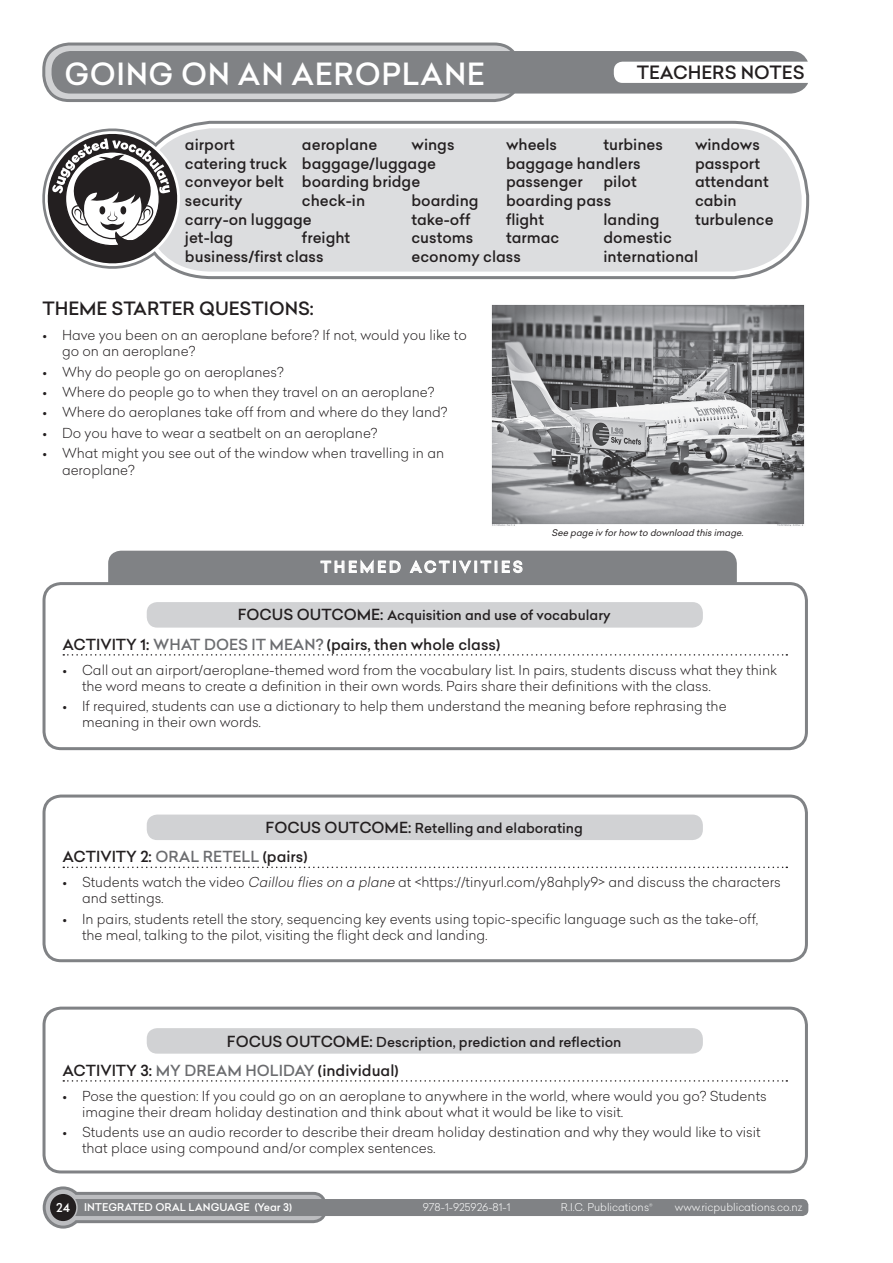
<style>
.page{position:relative;width:893px;height:1263px;background:#fff}
.page>*{position:absolute;margin:0;border:0;box-sizing:border-box;transform-origin:0 0}
.t1{font:500 30px "Celias";letter-spacing:.02em;color:#fff}
.t2{font:500 18px "Celias";color:#231f20}
.t3{font:500 15px "Celias";color:#231f20}
.t4{font:500 15px "Celias";letter-spacing:.19em;color:#fff}
.t5{font:300 13.5px/16.2px "Celias";color:#231f20}
.t6{font:500 13.5px "Celias";color:#231f20}
.t7{font:500 12px "Celias";color:#fff}
.t8{font:300 10.5px "Celias";color:#fff}
.t9{font:500 10.5px "Celias";color:#fff}
.t10{font:italic 9px "Celias";color:#231f20}
.s1{font-size:15px}
.s2{color:#6c6d70}
.s3{font-style:italic}
</style>
<div class="page">
<div style="left:135px;top:121px;width:674px;height:158px;border:10px solid #808285;border-radius:72px"></div>
<div style="left:140px;top:126px;width:664px;height:148px;background:#dcdddf;border-radius:72px"></div>
<div style="left:138px;top:124px;width:668px;height:152px;border:4px solid #fff;border-radius:72px"></div>
<svg style="left:42px;top:1186px;width:284px;height:43px"></svg>
<div style="left:53px;top:1199px;width:755px;height:17px;background:#808285;border-radius:6px"></div>
<div style="left:49px;top:1193px;width:28px;height:29px;background:#231f20;border-radius:50%"></div>
<div style="left:49px;top:1192px;width:29px;height:30px;border:2px solid #bcbdc0;border-radius:50%"></div>
<div style="left:44px;top:44px;width:476px;height:57px;background:#d1d2d4;border-radius:26px"></div>
<div style="left:42px;top:43px;width:479px;height:59px;border:3px solid #808285;border-radius:26px"></div>
<svg style="left:52px;top:51px;width:756px;height:43px;background:#919395"></svg>
<svg style="left:42px;top:125px;width:143px;height:151px"></svg>
<svg style="left:108px;top:551px;width:629px;height:31px;background:#86888b"></svg>
<svg style="left:63px;top:654px;width:724px;height:2px"></svg>
<div style="left:147px;top:602px;width:556px;height:26px;background:#d1d2d4;border-radius:10px"></div>
<div style="left:43px;top:582px;width:765px;height:168px;border:3px solid #808285;border-radius:17px"></div>
<svg style="left:63px;top:866px;width:724px;height:2px"></svg>
<div style="left:147px;top:814px;width:556px;height:26px;background:#d1d2d4;border-radius:10px"></div>
<div style="left:43px;top:794px;width:765px;height:168px;border:3px solid #808285;border-radius:17px"></div>
<svg style="left:63px;top:1080px;width:724px;height:2px"></svg>
<div style="left:147px;top:1028px;width:556px;height:26px;background:#d1d2d4;border-radius:10px"></div>
<div style="left:43px;top:1006px;width:765px;height:167px;border:3px solid #808285;border-radius:17px"></div>
<img style="left:491px;top:304px;width:314px;height:222px">
<h1 class="t1" style="left:64px;top:52px;width:422px">GOING ON AN AEROPLANE</h1>
<h2 class="t2" style="left:637px;top:60px;width:169px">TEACHERS NOTES</h2>
<p class="t3" style="left:185px;top:134px;width:51px">airport</p>
<p class="t3" style="left:302px;top:134px;width:77px">aeroplane</p>
<p class="t3" style="left:411px;top:134px;width:45px">wings</p>
<p class="t3" style="left:506px;top:134px;width:53px">wheels</p>
<p class="t3" style="left:603px;top:134px;width:61px">turbines</p>
<p class="t3" style="left:695px;top:134px;width:66px">windows</p>
<p class="t3" style="left:185px;top:153px;width:252px">catering truck baggage/luggage</p>
<p class="t3" style="left:506px;top:153px;width:136px">baggage handlers</p>
<p class="t3" style="left:695px;top:153px;width:67px">passport</p>
<p class="t3" style="left:185px;top:171px;width:237px">conveyor belt boarding bridge</p>
<p class="t3" style="left:506px;top:171px;width:78px">passenger</p>
<p class="t3" style="left:603px;top:171px;width:35px">pilot</p>
<p class="t3" style="left:695px;top:171px;width:75px">attendant</p>
<p class="t3" style="left:185px;top:190px;width:59px">security</p>
<p class="t3" style="left:302px;top:190px;width:65px">check-in</p>
<p class="t3" style="left:411px;top:190px;width:69px">boarding</p>
<p class="t3" style="left:506px;top:190px;width:107px">boarding pass</p>
<p class="t3" style="left:695px;top:190px;width:43px">cabin</p>
<p class="t3" style="left:185px;top:209px;width:128px">carry-on luggage</p>
<p class="t3" style="left:411px;top:209px;width:60px">take-off</p>
<p class="t3" style="left:506px;top:209px;width:40px">flight</p>
<p class="t3" style="left:603px;top:209px;width:57px">landing</p>
<p class="t3" style="left:695px;top:209px;width:80px">turbulence</p>
<p class="t3" style="left:185px;top:227px;width:50px">jet-lag</p>
<p class="t3" style="left:302px;top:227px;width:50px">freight</p>
<p class="t3" style="left:411px;top:227px;width:63px">customs</p>
<p class="t3" style="left:506px;top:227px;width:55px">tarmac</p>
<p class="t3" style="left:603px;top:227px;width:70px">domestic</p>
<p class="t3" style="left:185px;top:246px;width:140px">business/first class</p>
<p class="t3" style="left:411px;top:246px;width:111px">economy class</p>
<p class="t3" style="left:603px;top:246px;width:96px">international</p>
<h2 class="t2" style="left:43px;top:296px;width:273px">THEME STARTER QUESTIONS:</h2>
<p class="t5" style="left:62px;top:326px;width:406px;text-indent:-19px">• Have you been on an aeroplane before? If not, would you like to go on an aeroplane?</p>
<p class="t5" style="left:43px;top:363px;width:243px">• Why do people go on aeroplanes?</p>
<p class="t5" style="left:43px;top:384px;width:393px">• Where do people go to when they travel on an aeroplane?</p>
<p class="t5" style="left:43px;top:404px;width:406px">• Where do aeroplanes take off from and where do they land?</p>
<p class="t5" style="left:43px;top:424px;width:336px">• Do you have to wear a seatbelt on an aeroplane?</p>
<p class="t5" style="left:62px;top:445px;width:384px;text-indent:-19px">• What might you see out of the window when travelling in an aeroplane?</p>
<p class="t10" style="left:551px;top:526px;width:196px">See page iv forhow to download this image.</p>
<p class="t4" style="left:321px;top:556px;width:204px">THEMED ACTIVITIES</p>
<p class="t6" style="left:238px;top:606px;width:374px"><span class="s1">FOCUS OUTCOME:</span> Acquisition and use of vocabulary</p>
<p class="t3" style="left:63px;top:634px;width:439px">ACTIVITY 1: <span class="s2">WHAT DOES IT MEAN?</span> (pairs, then whole class)</p>
<p class="t5" style="left:82px;top:661px;width:697px;text-indent:-19px">• Call out an airport/aeroplane-themed word from the vocabulary list. In pairs, students discuss what they think the word means to create a definition in their own words. Pairs share their definitions with the class.</p>
<p class="t5" style="left:82px;top:698px;width:646px;text-indent:-19px">• If required, students can use a dictionary to help them understand the meaning before rephrasing the meaning in their own words.</p>
<p class="t6" style="left:266px;top:818px;width:319px"><span class="s1">FOCUS OUTCOME:</span> Retelling and elaborating</p>
<p class="t3" style="left:63px;top:846px;width:247px">ACTIVITY 2: <span class="s2">ORAL RETELL</span> (pairs)</p>
<p class="t5" style="left:82px;top:874px;width:700px;text-indent:-19px">• Students watch the video <span class="s3">Caillou flies on a plane</span> at &lt;https://tinyurl.com/y8ahply9&gt; and discuss the characters and settings.</p>
<p class="t5" style="left:82px;top:910px;width:678px;text-indent:-19px">• In pairs, students retell the story, sequencing key events using topic-specific language such as the take-off, the meal, talking to the pilot, visiting the flight deck and landing.</p>
<p class="t6" style="left:227px;top:1032px;width:396px"><span class="s1">FOCUS OUTCOME:</span> Description, prediction and reflection</p>
<p class="t3" style="left:63px;top:1060px;width:338px">ACTIVITY 3: <span class="s2">MY DREAM HOLIDAY</span> (individual)</p>
<p class="t5" style="left:82px;top:1087px;width:686px;text-indent:-19px">• Pose the question: If you could go on an aeroplane to anywhere in the world, where would you go? Students imagine their dream holiday destination and think about what it would be like to visit.</p>
<p class="t5" style="left:82px;top:1124px;width:680px;text-indent:-19px">• Students use an audio recorder to describe their dream holiday destination and why they would like to visit that place using compound and/or complex sentences.</p>
<p class="t7" style="left:56px;top:1199px;width:15px">24</p>
<p class="t9" style="left:84px;top:1200px;width:209px">INTEGRATED ORAL LANGUAGE (Year 3)</p>
<p class="t8" style="left:423px;top:1200px;width:89px">978-1-925926-81-1</p>
<p class="t8" style="left:561px;top:1200px;width:93px">R.I.C. Publications<sup>®</sup></p>
<p class="t8" style="left:675px;top:1200px;width:129px">www.ricpublications.co.nz</p>
</div>
